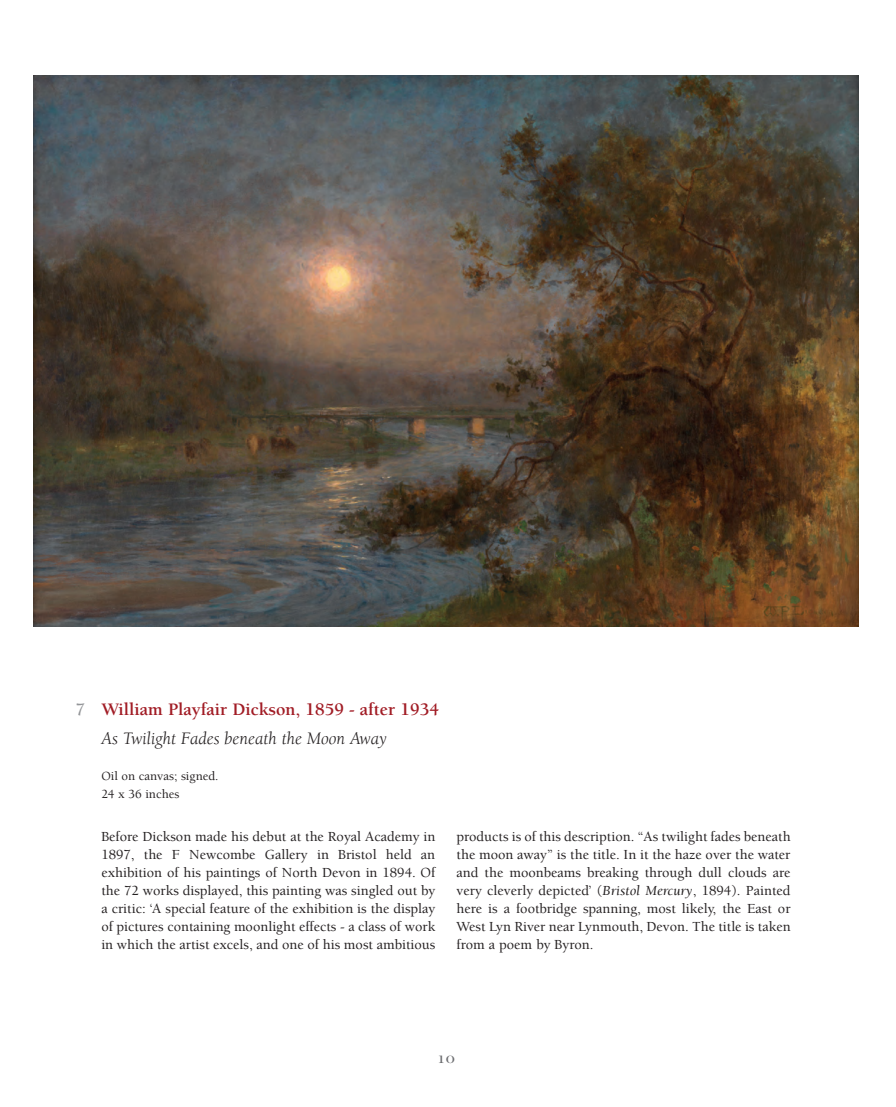
<style>
.page{position:relative;width:896px;height:1107px;background:#fff}
.page>*{position:absolute;margin:0;border:0;box-sizing:border-box;transform-origin:0 0}
.t1{font:700 18px "Berkeley";color:#a11c25}
.t2{font:italic 18px "Berkeley";color:#231f20}
.t3{font:700 18px "Berkeley";color:#939598}
.t4{font:16.5px "New Baskerville SC";color:#6c6d70}
.t5{font:500 14.25px/18px "Berkeley";color:#231f20;text-align:justify}
.t6{font:500 12.75px/18px "Berkeley";color:#231f20}
.s1{font-weight:400;font-style:italic}
</style>
<div class="page">
<img style="left:33px;top:75px;width:825px;height:551px">
<p class="t3" style="left:75px;top:702px;width:11px">7</p>
<p class="t1" style="left:101px;top:702px;width:339px">William Playfair Dickson, 1859 - after 1934</p>
<p class="t2" style="left:101px;top:731px;width:287px">As Twilight Fades beneath the Moon Away</p>
<p class="t6" style="left:101px;top:767px;width:119px">Oil on canvas; signed.<br>24 x 36 inches</p>
<p class="t5" style="left:101px;top:828px;width:335px">Before Dickson made his debut at the Royal Academy in 1897, the F Newcombe Gallery in Bristol held an exhibition of his paintings of North Devon in 1894. Of the 72 works displayed, this painting was singled out by a critic: ‘A special feature of the exhibition is the display of pictures containing moonlight effects - a class of work in which the artist excels, and one of his most ambitious</p>
<p class="t5" style="left:456px;top:828px;width:335px">products is of this description. “As twilight fades beneath the moon away” is the title. In it the haze over the water and the moonbeams breaking through dull clouds are very cleverly depicted’ (<span class="s1">Bristol Mercury</span>, 1894). Painted here is a footbridge spanning, most likely, the East or West Lyn River near Lynmouth, Devon. The title is taken from a poem by Byron.</p>
<p class="t4" style="left:437px;top:1051px;width:20px">10</p>
</div>
